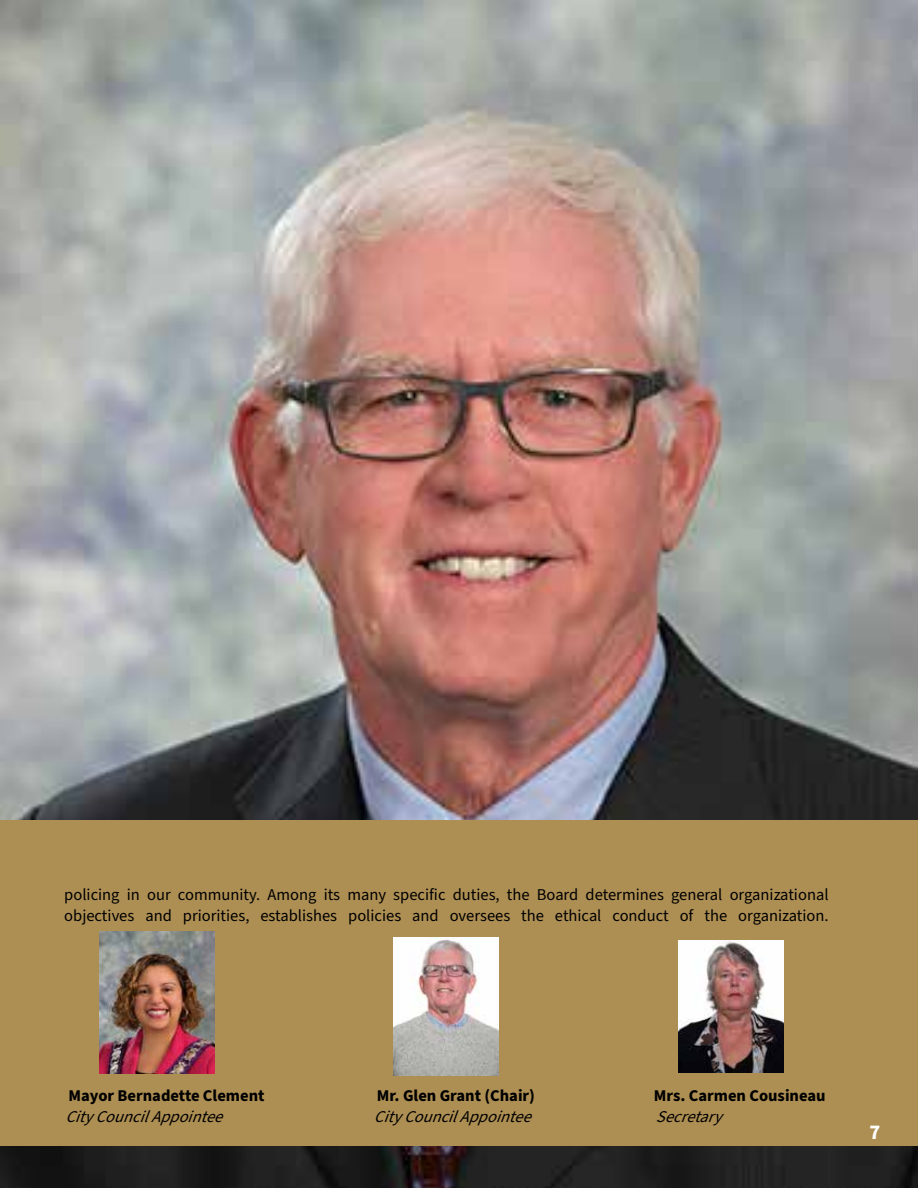
<style>
.page{position:relative;width:918px;height:1188px;background:#fff}
.page>*{position:absolute;margin:0;border:0;box-sizing:border-box;transform-origin:0 0}
.t1{font:700 21px "Source Sans Pro";color:#fff}
.t2{font:16.5px/21px "Source Sans Pro";color:#000}
.t3{font:700 16.5px "Source Sans Pro";color:#000}
.t4{font:italic 16.5px "Source Sans Pro";color:#000}
</style>
<div class="page">
<img style="left:0;top:0;width:918px;height:1188px">
<div style="left:0;top:821px;width:918px;height:325px;background:#ae8f53"></div>
<img style="left:99px;top:932px;width:116px;height:141px">
<img style="left:394px;top:938px;width:105px;height:137px">
<img style="left:678px;top:941px;width:105px;height:132px">
<p class="t2" style="left:64px;top:885px;width:766px">policing in our community. Among its many specific duties, the Board determines general organizational objectives and priorities, establishes policies and oversees the ethical conduct of the organization.</p>
<p class="t3" style="left:68px;top:1084px;width:198px">Mayor Bernadette Clement</p>
<p class="t3" style="left:377px;top:1084px;width:160px">Mr. Glen Grant (Chair)</p>
<p class="t3" style="left:654px;top:1084px;width:173px">Mrs. Carmen Cousineau</p>
<p class="t4" style="left:65px;top:1105px;width:167px">CityCouncilAppointee</p>
<p class="t4" style="left:374px;top:1105px;width:167px">CityCouncilAppointee</p>
<p class="t4" style="left:656px;top:1105px;width:75px">Secretary</p>
<p class="t1" style="left:870px;top:1118px;width:12px">7</p>
</div>
